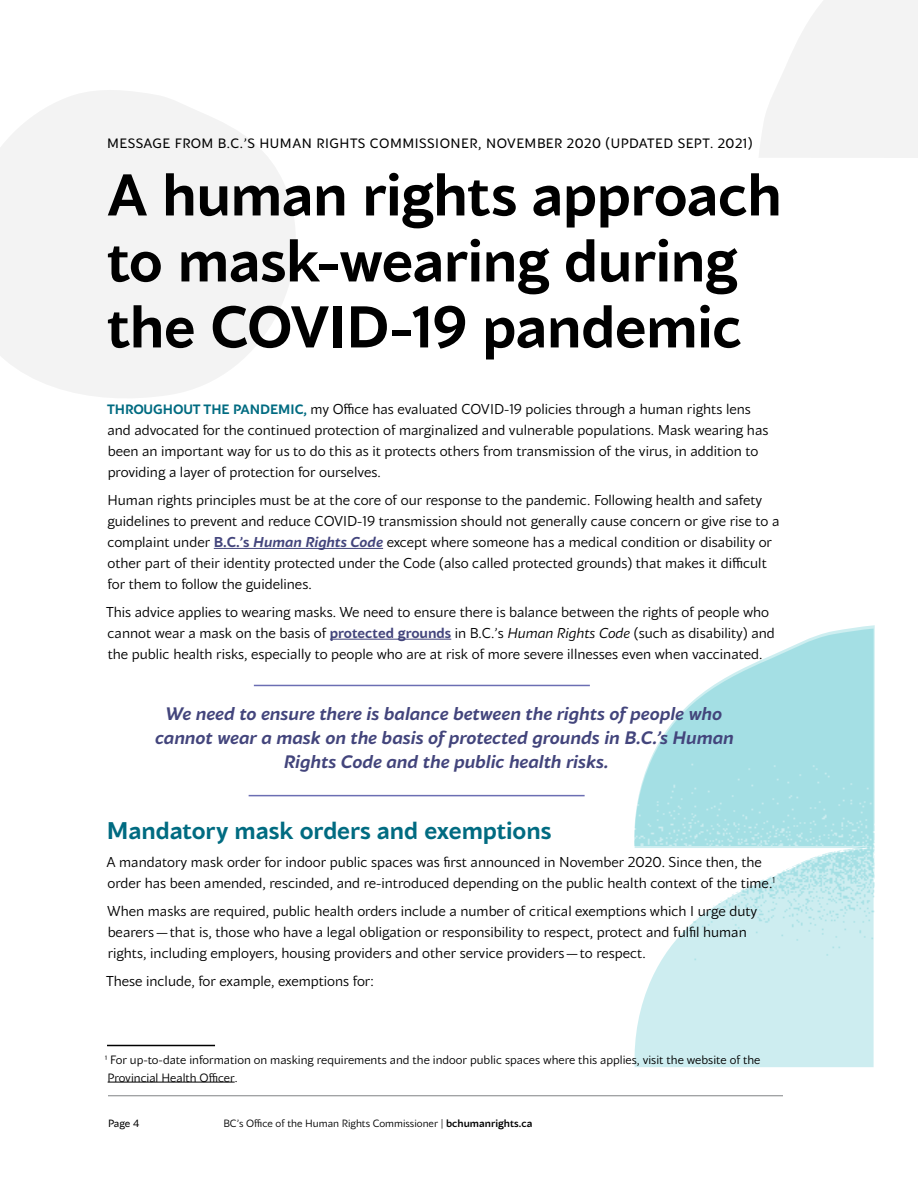
<style>
.page{position:relative;width:918px;height:1188px;background:#fff}
.page>*{position:absolute;margin:0;border:0;box-sizing:border-box;transform-origin:0 0}
.t1{font:700 58.5px/66px "Blacker Sans Pro";letter-spacing:-.015em;color:#000}
.t2{font:700 24px "Blacker Sans Pro";letter-spacing:-.005em;color:#006b81}
.t3{font:italic 700 18px/24px "Blacker Sans Pro";color:#43457c;text-align:center}
.t4{font:14.25px/21px "Blacker Sans Pro";color:#000}
.t5{font:13.5px "Blacker Sans Pro";letter-spacing:.04em;color:#000}
.t6{font:12px/18px "Blacker Sans Pro";color:#000}
.t7{font:10.5px "Blacker Sans Pro";color:#000}
.t8{font:10.5px "Blacker Sans Pro";color:#000}
.s1{font-weight:700;font-size:13.5px;color:#006b81}
.s2{font-weight:700;color:#43457c}
.s3{font-weight:700;font-style:italic;color:#43457c}
.s4{font-style:italic}
.s5{font-weight:500}
</style>
<div class="page">
<hr style="left:108px;top:1096px;width:675px;height:1px;background:#808285">
<svg style="left:0;top:90px;width:295px;height:308px;fill:#f3f3f3"></svg>
<svg style="left:759px;top:0;width:159px;height:158px"></svg>
<hr style="left:249px;top:795px;width:336px;height:1px;background:#6b6eb3">
<hr style="left:254px;top:685px;width:336px;height:1px;background:#6b6eb3">
<img style="left:634px;top:625px;width:241px;height:441px">
<hr style="left:214px;top:548px;width:169px;height:1px;background:#43457c">
<hr style="left:330px;top:639px;width:121px;height:1px;background:#43457c">
<hr style="left:107px;top:1045px;width:108px;height:1px;background:#000">
<hr style="left:108px;top:1082px;width:127px;height:1px;background:#000">
<p class="t5" style="left:107px;top:135px;width:647px">MESSAGE FROM B.C.’S HUMAN RIGHTS COMMISSIONER, NOVEMBER 2020 (UPDATED SEPT. 2021)</p>
<h1 class="t1" style="left:107px;top:160px;width:676px">A human rights approach to mask-wearing during the COVID-19 pandemic</h1>
<p class="t4" style="left:107px;top:398px;width:663px"><span class="s1">THROUGHOUT THE PANDEMIC,</span> my Office has evaluated COVID-19 policies through a human rights lens and advocated for the continued protection of marginalized and vulnerable populations. Mask wearing has been an important way for us to do this as it protects others from transmission of the virus, in addition to providing a layer of protection for ourselves.</p>
<p class="t4" style="left:107px;top:489px;width:674px">Human rights principles must be at the core of our response to the pandemic. Following health and safety guidelines to prevent and reduce COVID-19 transmission should not generally cause concern or give rise to a complaint under <span class="s2">B.C.’s</span> <span class="s3">Human Rights Code</span> except where someone has a medical condition or disability or other part of their identity protected under the Code (also called protected grounds) that makes it difficult for them to follow the guidelines.</p>
<p class="t4" style="left:106px;top:601px;width:670px">This advice applies to wearing masks. We need to ensure there is balance between the rights of people who cannot wear a mask on the basis of <span class="s2">protected grounds</span> in B.C.’s <span class="s4">Human Rights Code</span> (such as disability) and the public health risks, especially to people who are at risk of more severe illnesses even when vaccinated.</p>
<p class="t3" style="left:155px;top:701px;width:580px">We need to ensure there is balance between the rights of people who cannot wear a mask on the basis of protected grounds in B.C.’s Human<br>Rights Code and the public health risks.</p>
<h2 class="t2" style="left:107px;top:815px;width:446px">Mandatory mask orders and exemptions</h2>
<p class="t4" style="left:107px;top:851px;width:670px">A mandatory mask order for indoor public spaces was first announced in November 2020. Since then, the order has been amended, rescinded, and re-introduced depending on the public health context of the time.<sup>1</sup></p>
<p class="t4" style="left:107px;top:900px;width:651px">When masks are required, public health orders include a number of critical exemptions which I urge duty bearers—that is, those who have a legal obligation or responsibility to respect, protect and fulfil human rights, including employers, housing providers and other service providers—to respect.</p>
<p class="t4" style="left:106px;top:970px;width:269px">These include, for example, exemptions for:</p>
<p class="t6" style="left:105px;top:1050px;width:657px">1 For up-to-date information on masking requirements and the indoor public spaces where this applies, visit the website of the<br>Provincial Health Officer.</p>
<p class="t8" style="left:108px;top:1117px;width:33px">Page 4</p>
<p class="t7" style="left:224px;top:1117px;width:311px">BC’s Office of the Human Rights Commissioner | <span class="s5">bchumanrights.ca</span></p>
</div>
